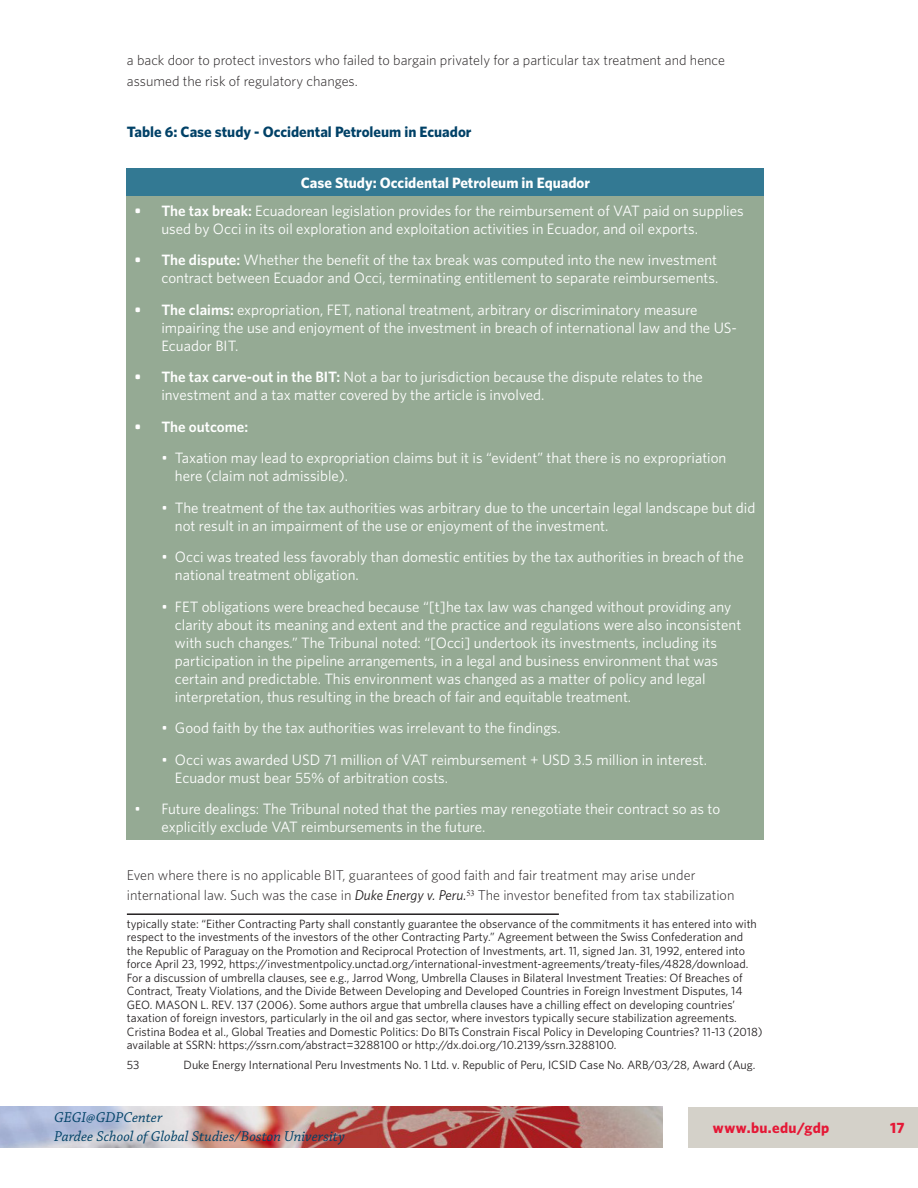
<style>
.page{position:relative;width:918px;height:1188px;background:#fff}
.page>*{position:absolute;margin:0;border:0;box-sizing:border-box;transform-origin:0 0}
.t1{font:15px/18px "Whitney";color:#fff}
.t2{font:italic 15px/18.8px "Chaparral Pro";letter-spacing:.005em;color:#004167}
.table_header{font:700 15px "Whitney";color:#004167}
.body_10_14p9{font:700 15px "Whitney";color:#fff}
.t3{font:700 15px "Whitney";letter-spacing:.025em;color:#e51836}
.t4{font:600 15px "Whitney";color:#fff}
.body_text{font:300 14.25px/20.2px "Whitney";color:#231f20}
.footnote_or_source{font:12px/13.5px "Whitney";color:#231f20}
.s1{font-weight:600}
.s2{font-weight:400;font-style:italic}
</style>
<div class="page">
<img style="left:0;top:1107px;width:663px;height:40px">
<div style="left:688px;top:1107px;width:230px;height:40px;background:#d4d1c9"></div>
<div style="left:127px;top:169px;width:637px;height:27px;background:#337993"></div>
<div style="left:127px;top:196px;width:637px;height:644px;background:#95aa94"></div>
<hr style="left:127px;top:913px;width:432px;height:2px;background:#231f20">
<p class="body_text" style="left:127px;top:50px;width:600px">a back door to protect investors who failed to bargain privately for a particular tax treatment and hence assumed the risk of regulatory changes.</p>
<p class="table_header" style="left:127px;top:121px;width:346px">Table 6: Case study - Occidental Petroleum in Ecuador</p>
<p class="body_10_14p9" style="left:301px;top:173px;width:291px">Case Study: Occidental Petroleum in Equador</p>
<p class="t1" style="left:161px;top:201px;width:584px;text-indent:-27px"><span class="s1">• The tax break:</span> Ecuadorean legislation provides for the reimbursement of VAT paid on supplies used by Occi in its oil exploration and exploitation activities in Ecuador, and oil exports.</p>
<p class="t1" style="left:134px;top:250px;width:585px;text-align:right"><span class="s1">• The dispute:</span> Whether the benefit of the tax break was computed into the new investment contract between Ecuador and Occi, terminating entitlement to separate reimbursements.</p>
<p class="t1" style="left:161px;top:300px;width:577px;text-indent:-27px"><span class="s1">• The claims:</span> expropriation, FET, national treatment, arbitrary or discriminatory measure impairing the use and enjoyment of the investment in breach of international law and the US-<br>Ecuador BIT.</p>
<p class="t1" style="left:161px;top:367px;width:543px;text-indent:-27px"><span class="s1">• The tax carve-out in the BIT:</span> Not a bar to jurisdiction because the dispute relates to the investment and a tax matter covered by the article is involved.</p>
<p class="t4" style="left:134px;top:416px;width:115px">• The outcome:</p>
<p class="t1" style="left:175px;top:448px;width:553px;text-indent:-14px">• Taxation may lead to expropriation claims but it is “evident” that there is no expropriation here (claim not admissible).</p>
<p class="t1" style="left:175px;top:498px;width:582px;text-indent:-14px">• The treatment of the tax authorities was arbitrary due to the uncertain legal landscape but did not result in an impairment of the use or enjoyment of the investment.</p>
<p class="t1" style="left:175px;top:547px;width:570px;text-indent:-14px">• Occi was treated less favorably than domestic entities by the tax authorities in breach of the national treatment obligation.</p>
<p class="t1" style="left:175px;top:597px;width:568px;text-indent:-14px">• FET obligations were breached because “[t]he tax law was changed without providing any clarity about its meaning and extent and the practice and regulations were also inconsistent with such changes.” The Tribunal noted: “[Occi] undertook its investments, including its participation in the pipeline arrangements, in a legal and business environment that was certain and predictable. This environment was changed as a matter of policy and legal interpretation, thus resulting in the breach of fair and equitable treatment.</p>
<p class="t1" style="left:161px;top:718px;width:401px">• Good faith by the tax authorities was irrelevant to the findings.</p>
<p class="t1" style="left:175px;top:750px;width:534px;text-indent:-14px">• Occi was awarded USD 71 million of VAT reimbursement + USD 3.5 million in interest.<br>Ecuador must bear 55% of arbitration costs.</p>
<p class="t1" style="left:161px;top:799px;width:560px;text-indent:-27px">• Future dealings: The Tribunal noted that the parties may renegotiate their contract so as to explicitly exclude VAT reimbursements in the future.</p>
<p class="body_text" style="left:127px;top:865px;width:609px">Even where there is no applicable BIT, guarantees of good faith and fair treatment may arise under international law. Such was the case in <span class="s2">Duke Energy v. Peru.</span><sup>53</sup> The investor benefited from tax stabilization</p>
<p class="footnote_or_source" style="left:127px;top:917px;width:637px">typically state: “Either Contracting Party shall constantly guarantee the observance of the commitments it has entered into with respect to the investments of the investors of the other Contracting Party.” Agreement between the Swiss Confederation and<br>the Republic of Paraguay on the Promotion and Reciprocal Protection of Investments, art. 11, signed Jan. 31, 1992, entered into force April 23, 1992, https://investmentpolicy.unctad.org/international-investment-agreements/treaty-files/4828/download.<br>For a discussion of umbrella clauses, see e.g., Jarrod Wong, Umbrella Clauses in Bilateral Investment Treaties: Of Breaches of Contract, Treaty Violations, and the Divide Between Developing and Developed Countries in Foreign Investment Disputes, 14<br>GEO. MASON L. REV. 137 (2006). Some authors argue that umbrella clauses have a chilling effect on developing countries’ taxation of foreign investors, particularly in the oil and gas sector, where investors typically secure stabilization agreements.<br>Cristina Bodea et al., Global Treaties and Domestic Politics: Do BITs Constrain Fiscal Policy in Developing Countries? 11-13 (2018) available at SSRN: https://ssrn.com/abstract=3288100 or http://dx.doi.org/10.2139/ssrn.3288100.</p>
<p class="footnote_or_source" style="left:127px;top:1058px;width:14px">53</p>
<p class="footnote_or_source" style="left:184px;top:1058px;width:573px">Duke Energy International Peru Investments No. 1 Ltd. v. Republic of Peru, ICSID Case No. ARB/03/28, Award (Aug.</p>
<p class="t2" style="left:54px;top:1109px;width:293px">GEGI@GDPCenter<br>Pardee School of Global Studies/Boston University</p>
<p class="t3" style="left:713px;top:1118px;width:118px">www.bu.edu/gdp</p>
<p class="t3" style="left:890px;top:1118px;width:16px">17</p>
</div>
